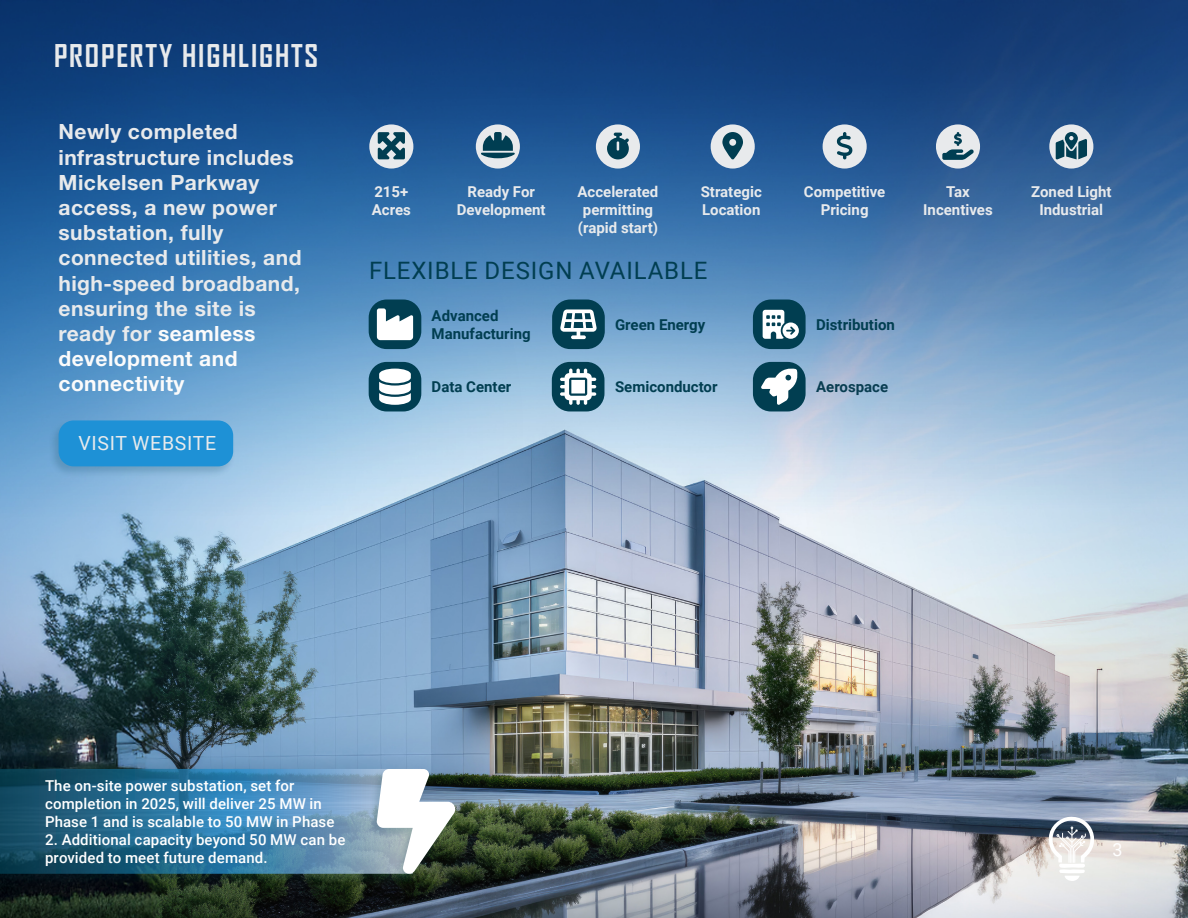
<style>
.page{position:relative;width:1188px;height:918px;background:#fff}
.page>*{position:absolute;margin:0;border:0;box-sizing:border-box;transform-origin:0 0}
.Page_Header{font:700 30px "Agency FB";letter-spacing:.06em;color:#e8eaec}
.SubHeading{font:24px "Roboto";letter-spacing:.035em;color:#013e51}
.t1{font:700 21px/25.2px "Helvetica Neue LT Std";letter-spacing:.02em;color:#e8eaec}
.Subheading_Pg_10{font:19.5px "Roboto";letter-spacing:.035em;color:#e8eaec}
.t2{font:18px "Roboto";color:#fff}
.Benaroya_Body_White{font:500 15px/18px "Roboto";letter-spacing:.01em;color:#fff}
.Benaroya_Body_White-2{font:700 15px/18px "Roboto";color:#e8eaec;text-align:center}
.Benaroya_Body_White-3{font:700 15px/18px "Roboto";color:#013e51}
.Benaroya_Body_White-4{font:700 15px "Roboto";color:#093d51}
.s1{color:#fbfbfb}
</style>
<div class="page">
<img style="left:576px;top:0;width:173px;height:918px">
<img style="left:0;top:0;width:576px;height:918px">
<img style="left:749px;top:0;width:439px;height:918px">
<div style="left:0;top:767px;width:424px;height:118px;background:#003e52;opacity:.2"></div>
<svg style="left:0;top:769px;width:367px;height:105px;background:#337296"></svg>
<div style="left:367px;top:767px;width:91px;height:118px;background:#003e52;opacity:.2"></div>
<svg style="left:377px;top:769px;width:78px;height:105px"></svg>
<div style="left:369px;top:124px;width:44px;height:45px;background:#e8eaec;border-radius:50%"></div>
<svg style="left:378px;top:132px;width:27px;height:27px"></svg>
<div style="left:476px;top:124px;width:44px;height:45px;background:#e8eaec;border-radius:50%"></div>
<svg style="left:481px;top:132px;width:34px;height:26px"></svg>
<div style="left:596px;top:124px;width:44px;height:45px;background:#e8eaec;border-radius:50%"></div>
<svg style="left:607px;top:133px;width:22px;height:26px"></svg>
<div style="left:711px;top:124px;width:44px;height:45px;background:#e8eaec;border-radius:50%"></div>
<svg style="left:722px;top:132px;width:21px;height:28px"></svg>
<div style="left:823px;top:124px;width:44px;height:45px;background:#e8eaec;border-radius:50%"></div>
<svg style="left:837px;top:132px;width:16px;height:27px"></svg>
<div style="left:936px;top:124px;width:44px;height:45px;background:#e8eaec;border-radius:50%"></div>
<svg style="left:942px;top:132px;width:32px;height:28px"></svg>
<div style="left:1049px;top:124px;width:44px;height:45px;background:#e8eaec;border-radius:50%"></div>
<svg style="left:1056px;top:132px;width:31px;height:28px"></svg>
<div style="left:369px;top:300px;width:52px;height:49px;background:#013e51;border-radius:18px"></div>
<svg style="left:377px;top:308px;width:36px;height:32px"></svg>
<div style="left:369px;top:362px;width:52px;height:49px;background:#003e52;border-radius:18px"></div>
<svg style="left:379px;top:369px;width:32px;height:36px"></svg>
<div style="left:552px;top:300px;width:53px;height:49px;background:#013e51;border-radius:18px"></div>
<svg style="left:560px;top:309px;width:37px;height:30px"></svg>
<div style="left:552px;top:362px;width:52px;height:49px;background:#013e51;border-radius:18px"></div>
<svg style="left:560px;top:369px;width:36px;height:36px"></svg>
<div style="left:753px;top:300px;width:53px;height:49px;background:#013e51;border-radius:18px"></div>
<svg style="left:763px;top:310px;width:36px;height:29px"></svg>
<div style="left:753px;top:362px;width:53px;height:49px;background:#013e51;border-radius:18px"></div>
<svg style="left:761px;top:369px;width:36px;height:36px"></svg>
<div style="left:48px;top:419px;width:188px;height:59px;background:#003e52;opacity:.2"></div>
<div style="left:59px;top:420px;width:174px;height:46px;background:#1e91d6;border-radius:15px"></div>
<svg style="left:1048px;top:816px;width:55px;height:65px"></svg>
<p class="Page_Header" style="left:54px;top:37px;width:266px">PROPERTY HIGHLIGHTS</p>
<p class="t1" style="left:59px;top:119px;width:244px">Newly completed infrastructure includes<br>Mickelsen Parkway access, a new power substation, fully connected utilities, and high-speed broadband, ensuring the site is ready for <span class="s1">seamless development and connectivity</span></p>
<p class="Subheading_Pg_10" style="left:79px;top:430px;width:139px">VISIT WEBSITE</p>
<p class="Benaroya_Body_White-2" style="left:374px;top:182px;width:36px">215+</p>
<p class="Benaroya_Body_White-2" style="left:372px;top:200px;width:41px">Acres</p>
<p class="Benaroya_Body_White-2" style="left:467px;top:182px;width:69px">Ready For</p>
<p class="Benaroya_Body_White-2" style="left:457px;top:200px;width:90px">Development</p>
<p class="Benaroya_Body_White-2" style="left:578px;top:182px;width:82px">Accelerated permitting (rapid start)</p>
<p class="Benaroya_Body_White-2" style="left:701px;top:182px;width:63px;text-align:left">Strategic<br>Location</p>
<p class="Benaroya_Body_White-2" style="left:804px;top:182px;width:83px">Competitive<br>Pricing</p>
<p class="Benaroya_Body_White-2" style="left:923px;top:182px;width:71px">Tax<br>Incentives</p>
<p class="Benaroya_Body_White-2" style="left:1031px;top:182px;width:82px">Zoned Light<br>Industrial</p>
<p class="SubHeading" style="left:369px;top:254px;width:340px">FLEXIBLE DESIGN AVAILABLE</p>
<p class="Benaroya_Body_White-3" style="left:432px;top:306px;width:101px">Advanced<br>Manufacturing</p>
<p class="Benaroya_Body_White-3" style="left:432px;top:377px;width:81px">Data Center</p>
<p class="Benaroya_Body_White-3" style="left:615px;top:315px;width:92px">Green Energy</p>
<p class="Benaroya_Body_White-3" style="left:615px;top:377px;width:104px">Semiconductor</p>
<p class="Benaroya_Body_White-3" style="left:816px;top:315px;width:80px">Distribution</p>
<p class="Benaroya_Body_White-4" style="left:816px;top:376px;width:74px">Aerospace</p>
<p class="Benaroya_Body_White" style="left:45px;top:776px;width:291px">The on-site power substation, set for completion in 2025, will deliver 25 MW in<br>Phase 1 and is scalable to 50 MW in Phase</p>
<p class="Benaroya_Body_White" style="left:45px;top:830px;width:302px">2. Additional capacity beyond 50 MW can be provided to meet future demand.</p>
<p class="t2" style="left:1112px;top:837px;width:12px">3</p>
</div>
